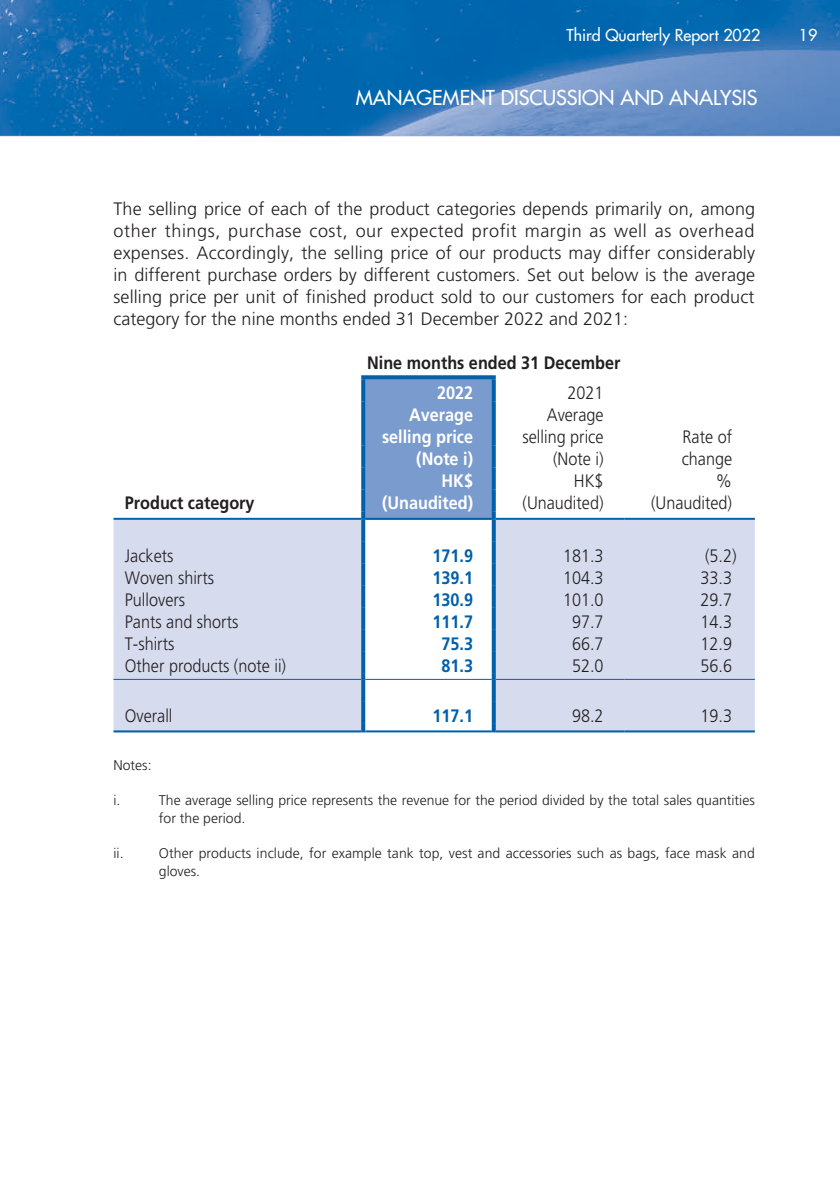
<style>
.page{position:relative;width:840px;height:1191px;background:#fff}
.page>*{position:absolute;margin:0;border:0;box-sizing:border-box;transform-origin:0 0}
.t1{font:500 20px "Futura Std";color:#fff}
._00_Body_text{font:300 18px/22px "Frutiger LT Std";color:#231f20;text-align:justify}
._50_Table_Body{font:300 18px "Frutiger LT Std";color:#231f20;scale:.9 1}
._50_Table_Body-2{font:700 18px "Frutiger LT Std";color:#fff;scale:.9 1}
._50_Table_Body-3{font:700 18px "Frutiger LT Std";color:#231f20;scale:.9 1}
._50_Table_Body-4{font:700 18px "Frutiger LT Std";color:#0060aa;scale:.9 1}
.t2{font:500 16px "Futura Std";color:#fff}
._10_Notes_text{font:300 14px/18px "Frutiger LT Std";color:#231f20}
</style>
<div class="page">
<img style="left:0;top:0;width:839px;height:733px">
<div style="left:113px;top:520px;width:641px;height:210px;background:#d6dcee"></div>
<svg style="left:361px;top:375px;width:134px;height:2px"></svg>
<svg style="left:361px;top:377px;width:134px;height:355px"></svg>
<hr style="left:113px;top:518px;width:248px;height:2px;background:#0060aa">
<hr style="left:365px;top:518px;width:126px;height:2px;background:#0060aa">
<hr style="left:495px;top:518px;width:129px;height:2px;background:#0060aa">
<hr style="left:624px;top:518px;width:130px;height:2px;background:#0060aa">
<hr style="left:113px;top:679px;width:248px;height:1px;background:#0060aa">
<hr style="left:365px;top:679px;width:126px;height:1px;background:#0060aa">
<hr style="left:495px;top:679px;width:129px;height:1px;background:#0060aa">
<hr style="left:624px;top:679px;width:130px;height:1px;background:#0060aa">
<hr style="left:113px;top:730px;width:248px;height:2px;background:#0060aa">
<hr style="left:365px;top:730px;width:126px;height:2px;background:#0060aa">
<hr style="left:495px;top:730px;width:129px;height:2px;background:#0060aa">
<hr style="left:624px;top:730px;width:130px;height:2px;background:#0060aa">
<p class="t2" style="left:566px;top:25px;width:195px">Third Quarterly Report 2022</p>
<p class="t2" style="left:798px;top:25px;width:20px">19</p>
<p class="t1" style="left:355px;top:85px;width:403px">MANAGEMENT DISCUSSION AND ANALYSIS</p>
<p class="_00_Body_text" style="left:113px;top:198px;width:643px">The selling price of each of the product categories depends primarily on, among other things, purchase cost, our expected profit margin as well as overhead expenses. Accordingly, the selling price of our products may differ considerably in different purchase orders by different customers. Set out below is the average selling price per unit of finished product sold to our customers for each product category for the nine months ended 31 December 2022 and 2021:</p>
<p class="_50_Table_Body-3" style="left:367px;top:352px;width:283px">Nine months ended 31 December</p>
<p class="_50_Table_Body-2" style="left:437px;top:382px;width:42px">2022</p>
<p class="_50_Table_Body" style="left:567px;top:382px;width:42px">2021</p>
<p class="_50_Table_Body-2" style="left:409px;top:404px;width:73px">Average</p>
<p class="_50_Table_Body-2" style="left:382px;top:426px;width:103px">selling price</p>
<p class="_50_Table_Body" style="left:546px;top:404px;width:65px">Average</p>
<p class="_50_Table_Body" style="left:522px;top:426px;width:91px">selling price</p>
<p class="_50_Table_Body" style="left:682px;top:426px;width:57px">Rate of</p>
<p class="_50_Table_Body-2" style="left:416px;top:448px;width:64px">(Note i)</p>
<p class="_50_Table_Body" style="left:553px;top:448px;width:58px">(Note i)</p>
<p class="_50_Table_Body" style="left:681px;top:448px;width:58px">change</p>
<p class="_50_Table_Body-2" style="left:441px;top:470px;width:37px">HK$</p>
<p class="_50_Table_Body" style="left:573px;top:470px;width:35px">HK$</p>
<p class="_50_Table_Body" style="left:715px;top:470px;width:20px">%</p>
<p class="_50_Table_Body-3" style="left:125px;top:492px;width:146px">Product category</p>
<p class="_50_Table_Body-2" style="left:382px;top:492px;width:102px">(Unaudited)</p>
<p class="_50_Table_Body" style="left:522px;top:492px;width:92px">(Unaudited)</p>
<p class="_50_Table_Body" style="left:650px;top:492px;width:92px">(Unaudited)</p>
<p class="_50_Table_Body" style="left:125px;top:545px;width:55px">Jackets</p>
<p class="_50_Table_Body-4" style="left:432px;top:545px;width:47px">171.9</p>
<p class="_50_Table_Body" style="left:562px;top:545px;width:47px">181.3</p>
<p class="_50_Table_Body" style="left:704px;top:545px;width:37px">(5.2)</p>
<p class="_50_Table_Body" style="left:125px;top:567px;width:101px">Woven shirts</p>
<p class="_50_Table_Body-4" style="left:432px;top:567px;width:47px">139.1</p>
<p class="_50_Table_Body" style="left:562px;top:567px;width:47px">104.3</p>
<p class="_50_Table_Body" style="left:700px;top:567px;width:37px">33.3</p>
<p class="_50_Table_Body" style="left:125px;top:589px;width:68px">Pullovers</p>
<p class="_50_Table_Body-4" style="left:432px;top:589px;width:47px">130.9</p>
<p class="_50_Table_Body" style="left:562px;top:589px;width:47px">101.0</p>
<p class="_50_Table_Body" style="left:700px;top:589px;width:37px">29.7</p>
<p class="_50_Table_Body" style="left:125px;top:611px;width:128px">Pants and shorts</p>
<p class="_50_Table_Body-4" style="left:432px;top:611px;width:47px">111.7</p>
<p class="_50_Table_Body" style="left:571px;top:611px;width:37px">97.7</p>
<p class="_50_Table_Body" style="left:700px;top:611px;width:37px">14.3</p>
<p class="_50_Table_Body" style="left:125px;top:633px;width:56px">T-shirts</p>
<p class="_50_Table_Body-4" style="left:441px;top:633px;width:37px">75.3</p>
<p class="_50_Table_Body" style="left:571px;top:633px;width:37px">66.7</p>
<p class="_50_Table_Body" style="left:700px;top:633px;width:37px">12.9</p>
<p class="_50_Table_Body" style="left:125px;top:655px;width:181px">Other products (note ii)</p>
<p class="_50_Table_Body-4" style="left:441px;top:655px;width:37px">81.3</p>
<p class="_50_Table_Body" style="left:571px;top:655px;width:37px">52.0</p>
<p class="_50_Table_Body" style="left:700px;top:655px;width:37px">56.6</p>
<p class="_50_Table_Body" style="left:125px;top:705px;width:54px">Overall</p>
<p class="_50_Table_Body-4" style="left:432px;top:705px;width:47px">117.1</p>
<p class="_50_Table_Body" style="left:571px;top:705px;width:37px">98.2</p>
<p class="_50_Table_Body" style="left:700px;top:705px;width:37px">19.3</p>
<p class="_10_Notes_text" style="left:113px;top:756px;width:40px">Notes:</p>
<p class="_10_Notes_text" style="left:113px;top:791px;width:8px">i.</p>
<p class="_10_Notes_text" style="left:159px;top:791px;width:597px">The average selling price represents the revenue for the period divided by the total sales quantities for the period.</p>
<p class="_10_Notes_text" style="left:113px;top:844px;width:12px">ii.</p>
<p class="_10_Notes_text" style="left:159px;top:844px;width:597px">Other products include, for example tank top, vest and accessories such as bags, face mask and gloves.</p>
</div>
